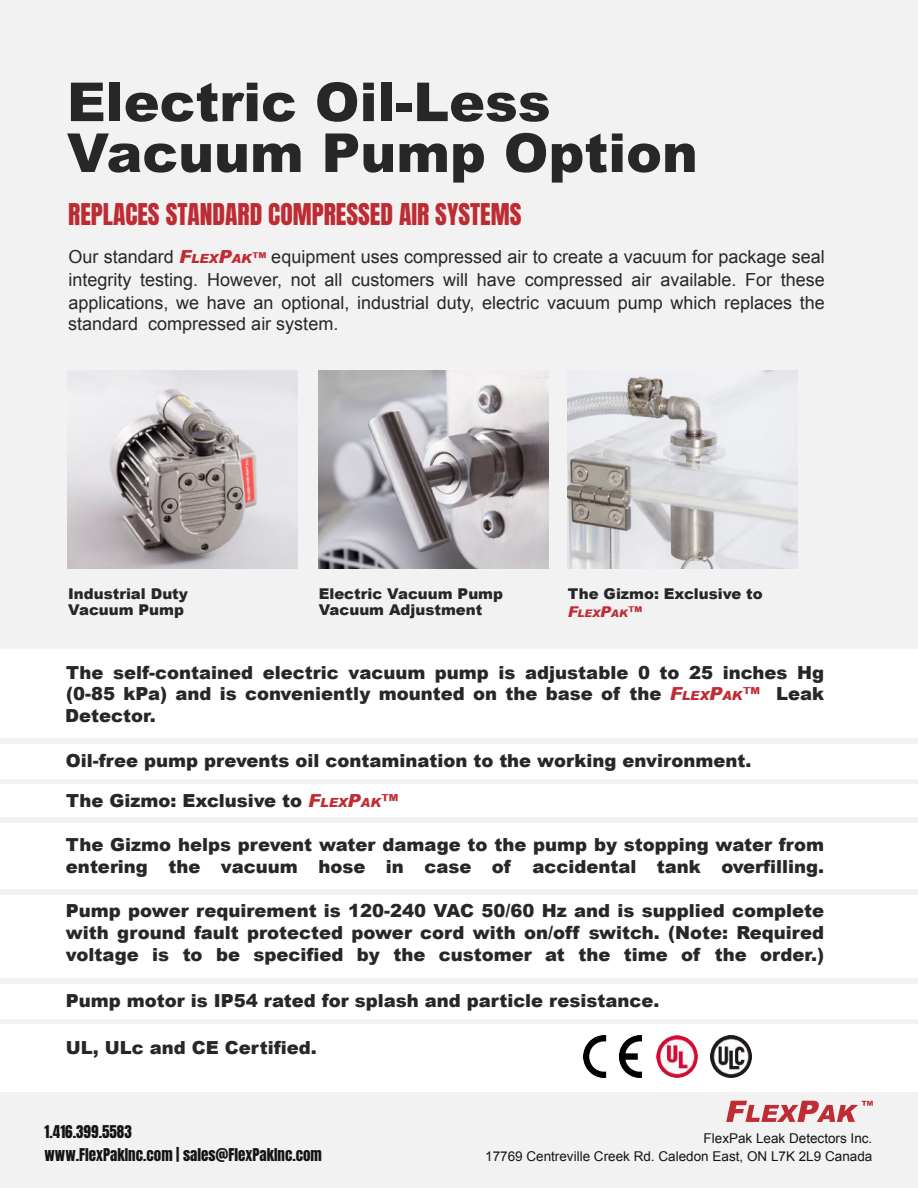
<style>
.page{position:relative;width:918px;height:1188px;background:#f2f2f2}
.page>*{position:absolute;margin:0;border:0;box-sizing:border-box;transform-origin:0 0}
.t1{font:900 53.7px/50.8px "Arial";color:#272727}
.t2{font:25.5px "Anton";color:#be2c33}
.t3{font:900 18px/21.6px "Arial";color:#272727;text-align:justify}
.t4{font:18px/23.1px "Arial";color:#272727;text-align:justify}
.t5{font:15px "Anton";color:#141414}
.t6{font:900 14.85px/16px "Arial";color:#272727}
.t7{font:13.5px/18px "Arial";color:#141414;text-align:right}
.t8{font:italic 900 10.35px "Arial";color:#c02c33}
.s1{font-weight:900;font-style:italic;color:#c02c33}
.s2{font-weight:900;font-style:italic;font-size:12.6px;color:#c02c33}
.s3{font-weight:900;font-style:italic;font-size:15px;color:#c02c33}
.s4{font-size:14.85px}
.s5{font-style:italic;color:#c02c33}
.s6{font-style:italic;font-size:12.6px;color:#c02c33}
</style>
<div class="page">
<div style="left:0;top:1024px;width:918px;height:68px;background:#fff"></div>
<img style="left:67px;top:371px;width:231px;height:198px">
<img style="left:318px;top:371px;width:231px;height:198px">
<div style="left:0;top:650px;width:918px;height:88px;background:#fff"></div>
<img style="left:567px;top:371px;width:231px;height:198px">
<div style="left:0;top:744px;width:918px;height:34px;background:#fff"></div>
<div style="left:0;top:984px;width:918px;height:34px;background:#fff"></div>
<div style="left:0;top:896px;width:918px;height:82px;background:#fff"></div>
<img style="left:584px;top:1036px;width:57px;height:41px">
<img style="left:657px;top:1036px;width:41px;height:41px">
<img style="left:710px;top:1036px;width:42px;height:41px">
<div style="left:0;top:784px;width:918px;height:34px;background:#fff"></div>
<div style="left:0;top:824px;width:918px;height:66px;background:#fff"></div>
<svg style="left:726px;top:1101px;width:147px;height:21px"></svg>
<h1 class="t1" style="left:67px;top:75px;width:632px">Electric Oil-Less<br>Vacuum Pump Option</h1>
<h2 class="t2" style="left:68px;top:201px;width:455px">REPLACES STANDARD COMPRESSED AIR SYSTEMS</h2>
<p class="t4" style="left:68px;top:245px;width:758px">Our standard <span class="s1">F</span><span class="s2">LEX</span><span class="s1">P</span><span class="s2">AK</span><span class="s3">™</span> equipment uses compressed air to create a vacuum for package seal integrity testing. However, not all customers will have compressed air available. For these applications, we have an optional, industrial duty, electric vacuum pump which replaces the</p>
<p class="t4" style="left:68px;top:312px;width:272px">standard compressed air system.</p>
<p class="t6" style="left:68px;top:585px;width:121px">Industrial Duty<br>Vacuum Pump</p>
<p class="t6" style="left:319px;top:585px;width:186px">Electric Vacuum Pump<br>Vacuum Adjustment</p>
<p class="t6" style="left:568px;top:585px;width:197px">The Gizmo: Exclusive to</p>
<p class="t8" style="left:568px;top:607px;width:76px"><span class="s4">F</span>LEX<span class="s4">P</span>AK<span class="s4">™</span></p>
<p class="t3" style="left:65px;top:661px;width:761px">The self-contained electric vacuum pump is adjustable 0 to 25 inches Hg (0-85 kPa) and is conveniently mounted on the base of the <span class="s5">F</span><span class="s6">LEX</span><span class="s5">P</span><span class="s6">AK</span><span class="s5">™</span> Leak Detector.</p>
<p class="t3" style="left:66px;top:750px;width:687px">Oil-free pump prevents oil contamination to the working environment.</p>
<p class="t3" style="left:66px;top:789px;width:333px">The Gizmo: Exclusive to <span class="s5">F</span><span class="s6">LEX</span><span class="s5">P</span><span class="s6">AK</span><span class="s5">™</span></p>
<p class="t3" style="left:66px;top:834px;width:760px">The Gizmo helps prevent water damage to the pump by stopping water from entering the vacuum hose in case of accidental tank overfilling.</p>
<p class="t3" style="left:66px;top:834px;width:687px">Oil-free pump prevents oil contamination to the working enviro ment.</p>
<p class="t3" style="left:66px;top:900px;width:760px">Pump power requirement is 120-240 VAC 50/60 Hz and is supplied complete with ground fault protected power cord with on/off switch. (Note: Required voltage is to be specified by the customer at the time of the order.)</p>
<p class="t3" style="left:66px;top:989px;width:595px">Pump motor is IP54 rated for splash and particle resistance.</p>
<p class="t3" style="left:66px;top:1036px;width:252px">UL, ULc and CE Certified.</p>
<p class="t5" style="left:45px;top:1124px;width:89px">1.416.399.5583</p>
<p class="t5" style="left:45px;top:1147px;width:279px">www.FlexPakInc.com | sales@FlexPakInc.com</p>
<p class="t7" style="left:485px;top:1129px;width:389px">FlexPak Leak Detectors Inc.<br>17769 Centreville Creek Rd. Caledon East, ON L7K 2L9 Canada</p>
</div>
